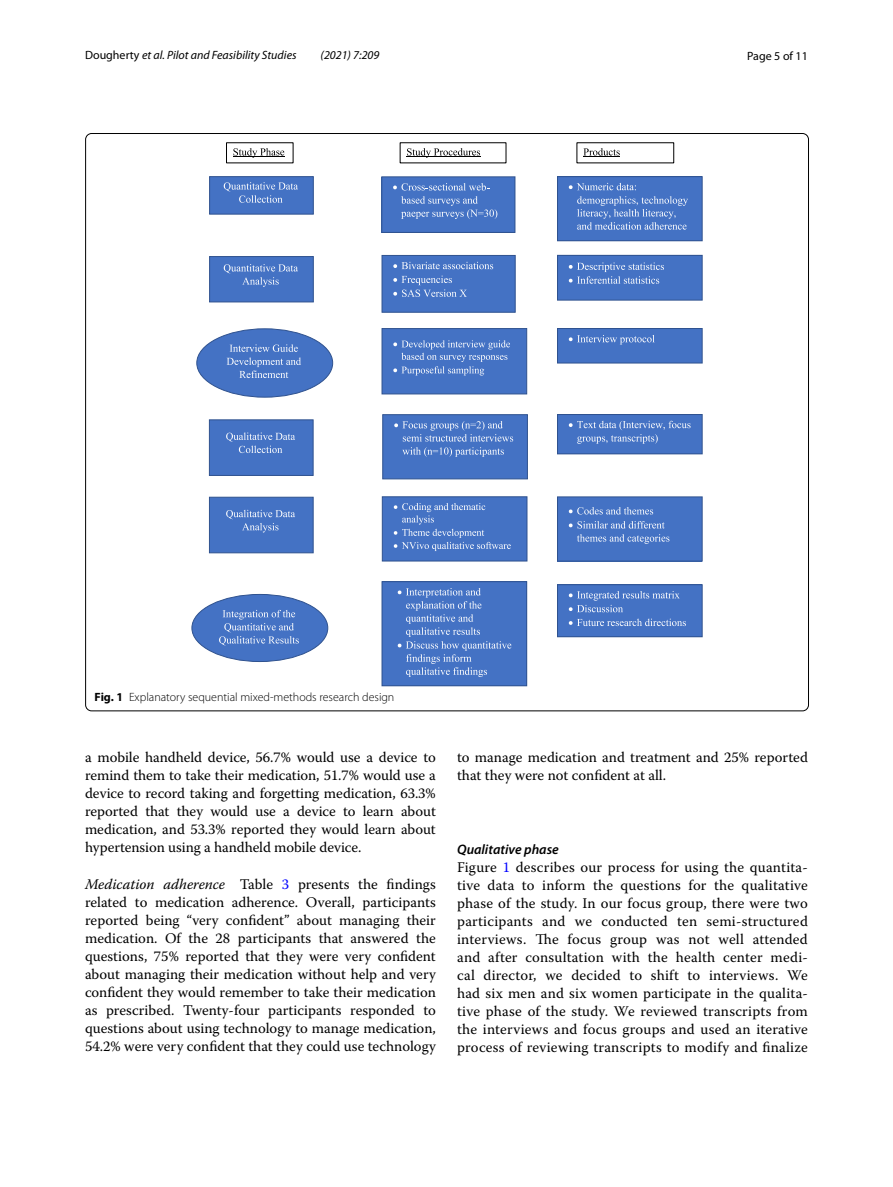
<style>
.page{position:relative;width:893px;height:1187px;background:#fff}
.page>*{position:absolute;margin:0;border:0;box-sizing:border-box;transform-origin:0 0}
.t1{font:14.7px/18px "Warnock Pro";color:#000;text-align:justify}
.t2{font:italic 600 13.8px "Myriad Pro";color:#000}
.t3{font:300 12px "Myriad Pro";color:#000}
.t4{font:italic 12px "Myriad Pro";color:#000}
.t5{font:12px "Myriad Pro";color:#000}
.s1{font-style:normal}
.s2{font-weight:700}
.s3{font-style:italic}
.s4{color:#00f}
</style>
<div class="page">
<div style="left:209px;top:176px;width:105px;height:38px;background:#4472c4;border:1px solid #2f528f"></div>
<svg style="left:224px;top:182px;width:74px;height:21px"></svg>
<div style="left:209px;top:256px;width:105px;height:46px;background:#4472c4;border:1px solid #2f528f"></div>
<svg style="left:224px;top:264px;width:74px;height:23px"></svg>
<div style="left:197px;top:329px;width:136px;height:68px;background:#4472c4;border-radius:50%"></div>
<svg style="left:227px;top:344px;width:74px;height:34px"></svg>
<div style="left:209px;top:419px;width:105px;height:57px;background:#4472c4;border:1px solid #2f528f"></div>
<svg style="left:226px;top:432px;width:69px;height:21px"></svg>
<div style="left:209px;top:496px;width:105px;height:57px;background:#4472c4;border:1px solid #2f528f"></div>
<svg style="left:226px;top:509px;width:69px;height:23px"></svg>
<div style="left:192px;top:594px;width:136px;height:67px;background:#4472c4;border-radius:50%"></div>
<svg style="left:219px;top:610px;width:80px;height:35px"></svg>
<div style="left:382px;top:177px;width:133px;height:55px;background:#4472c4"></div>
<div style="left:381px;top:176px;width:134px;height:57px;border:1px solid #2f528f"></div>
<svg style="left:393px;top:183px;width:96px;height:7px"></svg>
<svg style="left:401px;top:196px;width:96px;height:23px"></svg>
<div style="left:557px;top:177px;width:145px;height:64px;background:#4472c4"></div>
<div style="left:557px;top:176px;width:146px;height:65px;border:1px solid #2f528f"></div>
<svg style="left:569px;top:183px;width:67px;height:7px"></svg>
<svg style="left:577px;top:196px;width:111px;height:34px"></svg>
<svg style="left:407px;top:148px;width:73px;height:9px"></svg>
<hr style="left:406px;top:157px;width:74px;height:1px;background:#000">
<svg style="left:233px;top:148px;width:51px;height:9px"></svg>
<hr style="left:233px;top:157px;width:51px;height:1px;background:#000">
<svg style="left:583px;top:148px;width:37px;height:8px"></svg>
<hr style="left:583px;top:157px;width:37px;height:1px;background:#000">
<div style="left:382px;top:255px;width:134px;height:58px;background:#4472c4;border:1px solid #2f528f"></div>
<svg style="left:393px;top:262px;width:100px;height:7px"></svg>
<svg style="left:393px;top:275px;width:74px;height:22px"></svg>
<div style="left:557px;top:255px;width:145px;height:45px;background:#4472c4"></div>
<div style="left:557px;top:255px;width:146px;height:45px;border:1px solid #2f528f"></div>
<svg style="left:569px;top:262px;width:95px;height:22px"></svg>
<div style="left:382px;top:328px;width:145px;height:66px;background:#4472c4;border:1px solid #2f528f"></div>
<svg style="left:393px;top:340px;width:117px;height:35px"></svg>
<div style="left:557px;top:328px;width:145px;height:35px;background:#4472c4"></div>
<div style="left:557px;top:328px;width:146px;height:35px;border:1px solid #2f528f"></div>
<svg style="left:569px;top:335px;width:86px;height:9px"></svg>
<div style="left:557px;top:414px;width:145px;height:40px;background:#4472c4"></div>
<div style="left:557px;top:414px;width:146px;height:40px;border:1px solid #2f528f"></div>
<svg style="left:569px;top:421px;width:122px;height:22px"></svg>
<div style="left:382px;top:414px;width:146px;height:65px;background:#4472c4;border:1px solid #2f528f"></div>
<svg style="left:394px;top:421px;width:119px;height:20px"></svg>
<svg style="left:402px;top:447px;width:102px;height:10px"></svg>
<div style="left:382px;top:496px;width:145px;height:65px;background:#4472c4;border:1px solid #2f528f"></div>
<svg style="left:394px;top:503px;width:117px;height:48px"></svg>
<div style="left:557px;top:497px;width:145px;height:64px;background:#4472c4"></div>
<div style="left:557px;top:496px;width:146px;height:65px;border:1px solid #2f528f"></div>
<svg style="left:569px;top:507px;width:84px;height:7px"></svg>
<svg style="left:569px;top:521px;width:96px;height:7px"></svg>
<svg style="left:577px;top:534px;width:92px;height:9px"></svg>
<div style="left:382px;top:581px;width:145px;height:104px;background:#4472c4"></div>
<div style="left:382px;top:581px;width:145px;height:105px;border:1px solid #2f528f"></div>
<svg style="left:398px;top:588px;width:113px;height:89px"></svg>
<div style="left:557px;top:584px;width:145px;height:52px;background:#4472c4"></div>
<div style="left:557px;top:584px;width:146px;height:53px;border:1px solid #2f528f"></div>
<svg style="left:569px;top:591px;width:111px;height:21px"></svg>
<svg style="left:569px;top:618px;width:117px;height:8px"></svg>
<p class="t4" style="left:85px;top:48px;width:213px"><span class="s1">Dougherty</span> et al. Pilot and Feasibility Studies</p>
<p class="t4" style="left:321px;top:48px;width:60px">(2021) 7:209</p>
<p class="t5" style="left:747px;top:48px;width:62px">Page 5 of 11</p>
<p class="t3" style="left:95px;top:690px;width:301px"><span class="s2">Fig. 1</span> Explanatory sequential mixed-methods research design</p>
<p class="t1" style="left:85px;top:748px;width:352px">a mobile handheld device, 56.7% would use a device to remind them to take their medication, 51.7% would use a device to record taking and forgetting medication, 63.3% reported that they would use a device to learn about medication, and 53.3% reported they would learn about hypertension using a handheld mobile device.</p>
<p class="t1" style="left:85px;top:874px;width:352px"><span class="s3">Medication adherence</span> Table <span class="s4">3</span> presents the findings related to medication adherence. Overall, participants reported being “very confident” about managing their medication. Of the 28 participants that answered the questions, 75% reported that they were very confident about managing their medication without help and very confident they would remember to take their medication as prescribed. Twenty-four participants responded to questions about using technology to manage medication, 54.2% were very confident that they could use technology</p>
<p class="t1" style="left:457px;top:748px;width:352px">to manage medication and treatment and 25% reported that they were not confident at all.</p>
<p class="t2" style="left:457px;top:840px;width:103px">Qualitative phase</p>
<p class="t1" style="left:457px;top:857px;width:352px">Figure <span class="s4">1</span> describes our process for using the quantita&shy;tive data to inform the questions for the qualitative phase of the study. In our focus group, there were two participants and we conducted ten semi-structured interviews. The focus group was not well attended and after consultation with the health center medi&shy;cal director, we decided to shift to interviews. We had six men and six women participate in the qualita&shy;tive phase of the study. We reviewed transcripts from the interviews and focus groups and used an iterative process of reviewing transcripts to modify and finalize</p>
</div>
